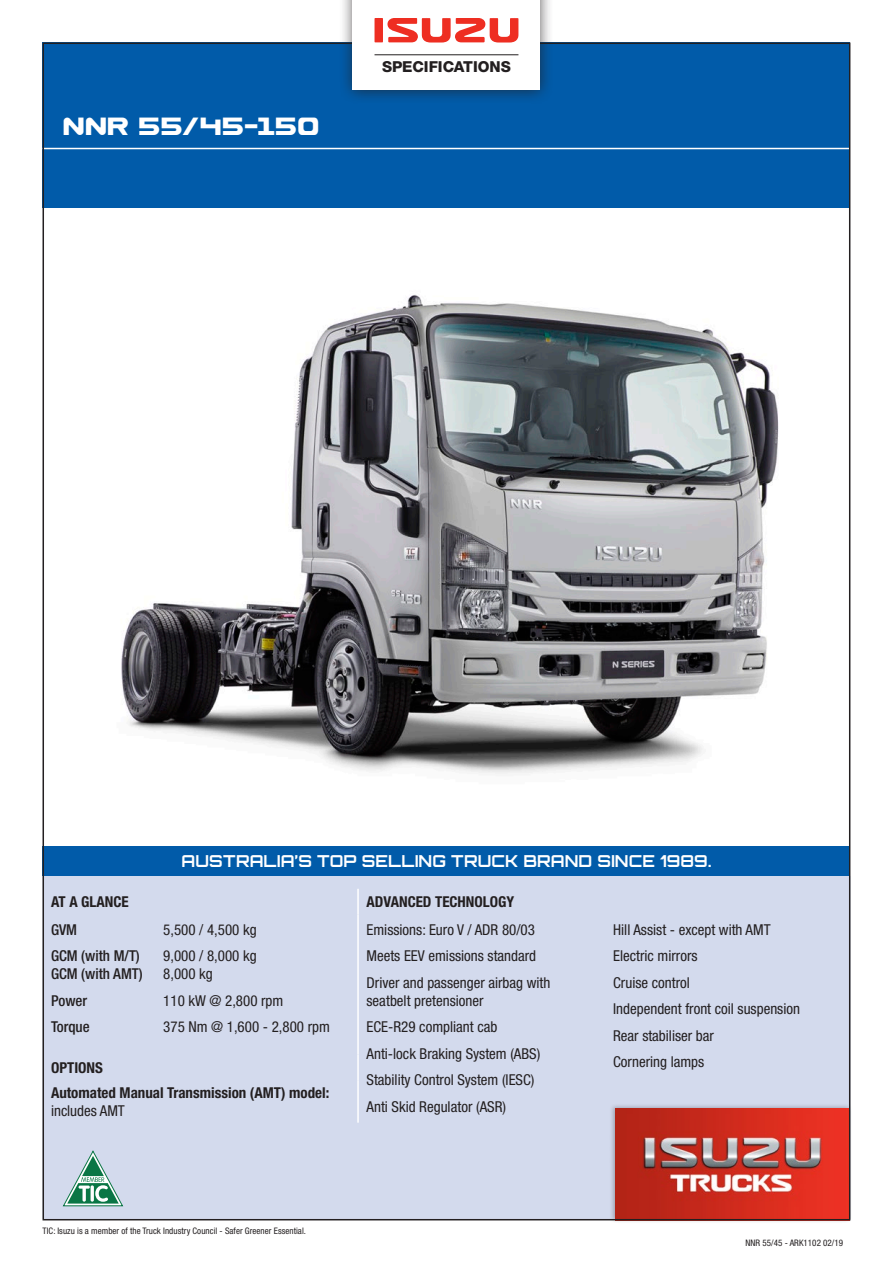
<style>
.page{position:relative;width:893px;height:1263px;background:#fff}
.page>*{position:absolute;margin:0;border:0;box-sizing:border-box;transform-origin:0 0}
.t1{font:30px "Usuzi Oz";color:#fff}
.t2{font:700 16.5px "Orbitron";letter-spacing:.005em;color:#fff}
.t3{font:800 15.15px "Helvetica Neue";color:#231f20}
.COVER_-_table{font:condensed 15px/18px "Helvetica Neue";color:#231f20}
.COVER_-_table-2{font:700 condensed 15px/18px "Helvetica Neue";color:#231f20}
.COVER_-_table-3{font:500 condensed 15px/18px "Helvetica Neue";color:#231f20}
.REGULAR{font:condensed 9px "Helvetica Neue";letter-spacing:.005em;color:#231f20}
.s1{font-weight:400}
</style>
<div class="page">
<img style="left:121px;top:294px;width:658px;height:480px">
<div style="left:43px;top:846px;width:807px;height:30px;background:#015ba9"></div>
<div style="left:46px;top:876px;width:801px;height:341px;background:#d3daed"></div>
<hr style="left:357px;top:1054px;width:2px;height:26px;background:#fff">
<hr style="left:357px;top:1080px;width:2px;height:43px;background:#fff">
<hr style="left:357px;top:889px;width:2px;height:25px;background:#fff">
<hr style="left:357px;top:914px;width:2px;height:140px;background:#fff">
<div style="left:43px;top:43px;width:807px;height:165px;background:#015ba9"></div>
<hr style="left:43px;top:148px;width:807px;height:1px;background:#fff">
<div style="left:609px;top:1103px;width:243px;height:120px;background:#231f20;opacity:.3"></div>
<img style="left:615px;top:1109px;width:232px;height:108px">
<div style="left:339px;top:0;width:215px;height:104px;background:#231f20;opacity:.75"></div>
<div style="left:353px;top:0;width:187px;height:89px;background:#fff"></div>
<svg style="left:374px;top:18px;width:144px;height:25px"></svg>
<hr style="left:374px;top:54px;width:144px;height:1px;background:#231f20">
<svg style="left:62px;top:1150px;width:62px;height:56px;background:#9fc2be"></svg>
<p class="t1" style="left:64px;top:111px;width:258px">NNR 55/45-150</p>
<p class="t3" style="left:382px;top:57px;width:130px">SPECIFICATIONS</p>
<p class="t2" style="left:182px;top:851px;width:531px">AUSTRALIA’S TOP SELLING TRUCK BRAND SINCE 1989.</p>
<p class="COVER_-_table-2" style="left:51px;top:893px;width:79px">AT A GLANCE</p>
<p class="COVER_-_table-2" style="left:367px;top:893px;width:149px">ADVANCED TECHNOLOGY</p>
<p class="COVER_-_table-3" style="left:51px;top:920px;width:28px">GVM</p>
<p class="COVER_-_table-3" style="left:51px;top:946px;width:93px">GCM (with M/T)<br>GCM (with AMT)</p>
<p class="COVER_-_table-3" style="left:51px;top:991px;width:38px">Power</p>
<p class="COVER_-_table-3" style="left:51px;top:1017px;width:40px">Torque</p>
<p class="COVER_-_table" style="left:163px;top:920px;width:95px">5,500 / 4,500 kg</p>
<p class="COVER_-_table" style="left:163px;top:947px;width:95px">9,000 / 8,000 kg<br>8,000 kg</p>
<p class="COVER_-_table" style="left:163px;top:991px;width:122px">110 kW @ 2,800 rpm</p>
<p class="COVER_-_table" style="left:163px;top:1018px;width:168px">375 Nm @ 1,600 - 2,800 rpm</p>
<p class="COVER_-_table" style="left:367px;top:920px;width:170px">Emissions: Euro V / ADR 80/03</p>
<p class="COVER_-_table" style="left:367px;top:947px;width:171px">Meets EEV emissions standard</p>
<p class="COVER_-_table" style="left:367px;top:973px;width:185px">Driver and passenger airbag with seatbelt pretensioner</p>
<p class="COVER_-_table" style="left:367px;top:1018px;width:132px">ECE-R29 compliant cab</p>
<p class="COVER_-_table" style="left:367px;top:1044px;width:175px">Anti-lock Braking System (ABS)</p>
<p class="COVER_-_table" style="left:367px;top:1071px;width:169px">Stability Control System (IESC)</p>
<p class="COVER_-_table" style="left:367px;top:1097px;width:141px">Anti Skid Regulator (ASR)</p>
<p class="COVER_-_table-2" style="left:51px;top:1059px;width:53px">OPTIONS</p>
<p class="COVER_-_table-2" style="left:51px;top:1084px;width:280px">Automated Manual Transmission (AMT) model: <span class="s1">includes AMT</span></p>
<p class="REGULAR" style="left:43px;top:1225px;width:265px">TIC: Isuzu is a member of the Truck Industry Council - Safer Greener Essential.</p>
<p class="COVER_-_table" style="left:613px;top:920px;width:159px">Hill Assist - except with AMT</p>
<p class="COVER_-_table" style="left:613px;top:947px;width:86px">Electric mirrors</p>
<p class="COVER_-_table" style="left:613px;top:973px;width:78px">Cruise control</p>
<p class="COVER_-_table" style="left:613px;top:1000px;width:188px">Independent front coil suspension</p>
<p class="COVER_-_table" style="left:613px;top:1026px;width:102px">Rear stabiliser bar</p>
<p class="COVER_-_table" style="left:613px;top:1053px;width:93px">Cornering lamps</p>
<p class="REGULAR" style="left:745px;top:1237px;width:99px">NNR 55/45 - ARK1102 02/19</p>
</div>
